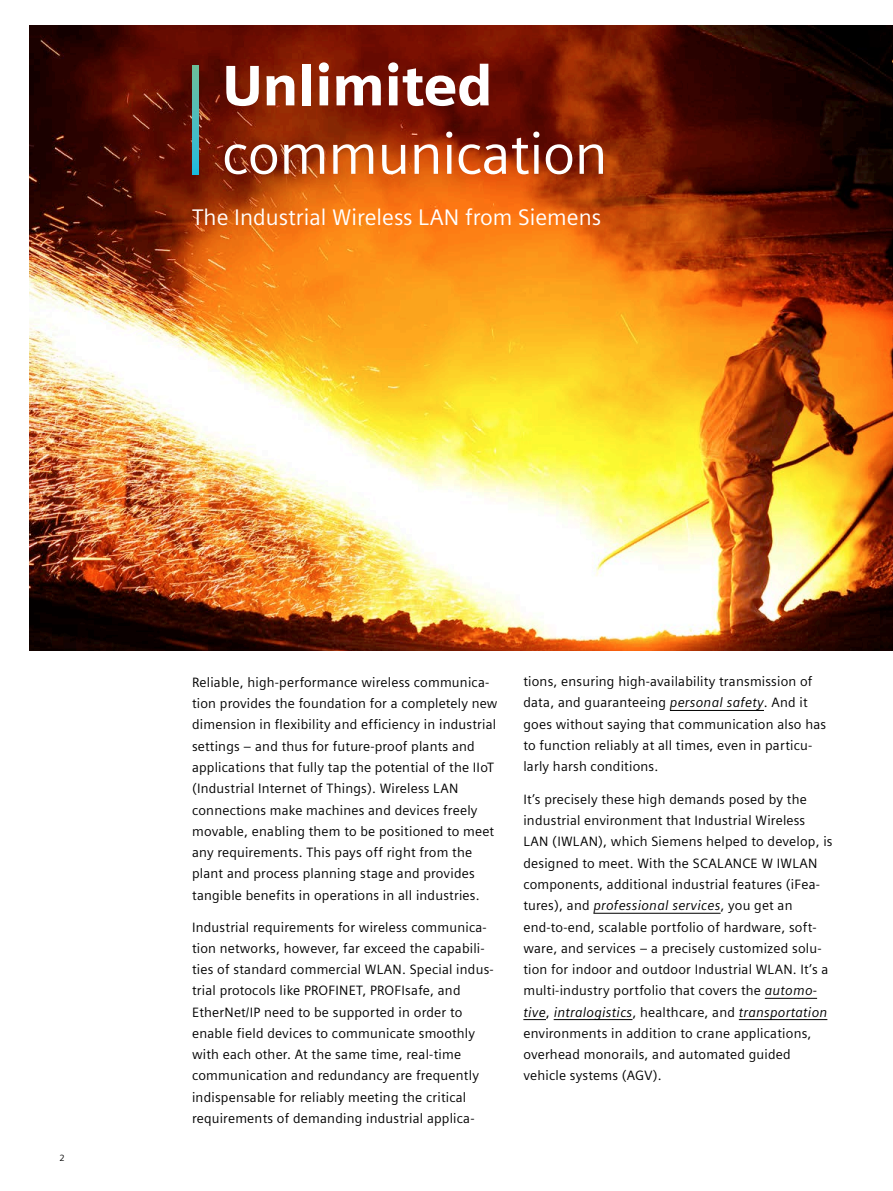
<style>
.page{position:relative;width:893px;height:1191px;background:#fff}
.page>*{position:absolute;margin:0;border:0;box-sizing:border-box;transform-origin:0 0}
.t1{font:57px "Siemens Sans Global";letter-spacing:-.01em;color:#fff}
.t2{font:900 57px "Siemens Sans";letter-spacing:-.01em;color:#fff}
.t3{font:22.5px "Siemens Sans Global";color:#fff}
.t4{font:13.5px/21.3px "Siemens Sans Global";letter-spacing:.015em;color:#000}
.t5{font:9px "Siemens Sans Global";color:#000}
.s1{font-style:italic}
</style>
<div class="page">
<img style="left:30px;top:26px;width:863px;height:625px">
<hr style="left:670px;top:710px;width:94px;height:1px;background:#000">
<hr style="left:593px;top:913px;width:128px;height:1px;background:#000">
<hr style="left:765px;top:998px;width:52px;height:1px;background:#000">
<svg style="left:523px;top:1019px;width:23px;height:1px"></svg>
<hr style="left:554px;top:1019px;width:78px;height:1px;background:#000">
<hr style="left:739px;top:1019px;width:88px;height:1px;background:#000">
<svg style="left:192px;top:66px;width:7px;height:108px"></svg>
<h1 class="t2" style="left:222px;top:52px;width:272px">Unlimited</h1>
<h1 class="t1" style="left:222px;top:112px;width:387px">communication</h1>
<h2 class="t3" style="left:192px;top:201px;width:411px">The Industrial Wireless LAN from Siemens</h2>
<p class="t5" style="left:60px;top:1151px;width:7px">2</p>
<p class="t4" style="left:192px;top:672px;width:307px">Reliable, high-performance wireless communica&shy;tion provides the foundation for a completely new dimension in flexibility and efficiency in industrial settings – and thus for future-proof plants and applications that fully tap the potential of the IIoT (Industrial Internet of Things). Wireless LAN connections make machines and devices freely movable, enabling them to be positioned to meet any requirements. This pays off right from the plant and process planning stage and provides tangible benefits in operations in all industries.</p>
<p class="t4" style="left:192px;top:916px;width:303px">Industrial requirements for wireless communica&shy;tion networks, however, far exceed the capabili&shy;ties of standard commercial WLAN. Special indus&shy;trial protocols like PROFINET, PROFIsafe, and EtherNet/IP need to be supported in order to enable field devices to communicate smoothly with each other. At the same time, real-time communication and redundancy are frequently indispensable for reliably meeting the critical requirements of demanding industrial applica-</p>
<p class="t4" style="left:523px;top:671px;width:304px">tions, ensuring high-availability transmission of data, and guaranteeing <span class="s1">personal safety</span>. And it goes without saying that communication also has to function reliably at all times, even in particu&shy;larly harsh conditions.</p>
<p class="t4" style="left:523px;top:789px;width:311px">It’s precisely these high demands posed by the industrial environment that Industrial Wireless LAN (IWLAN), which Siemens helped to develop, is designed to meet. With the SCALANCE W IWLAN components, additional industrial features (iFea&shy;tures), and <span class="s1">professional services</span>, you get an end-to-end, scalable portfolio of hardware, soft&shy;ware, and services – a precisely customized solu&shy;tion for indoor and outdoor Industrial WLAN. It’s a multi-industry portfolio that covers the <span class="s1">automo&shy;tive</span>, <span class="s1">intralogistics</span>, healthcare, and <span class="s1">transportation </span>environments in addition to crane applications, overhead monorails, and automated guided vehicle systems (AGV).</p>
</div>
